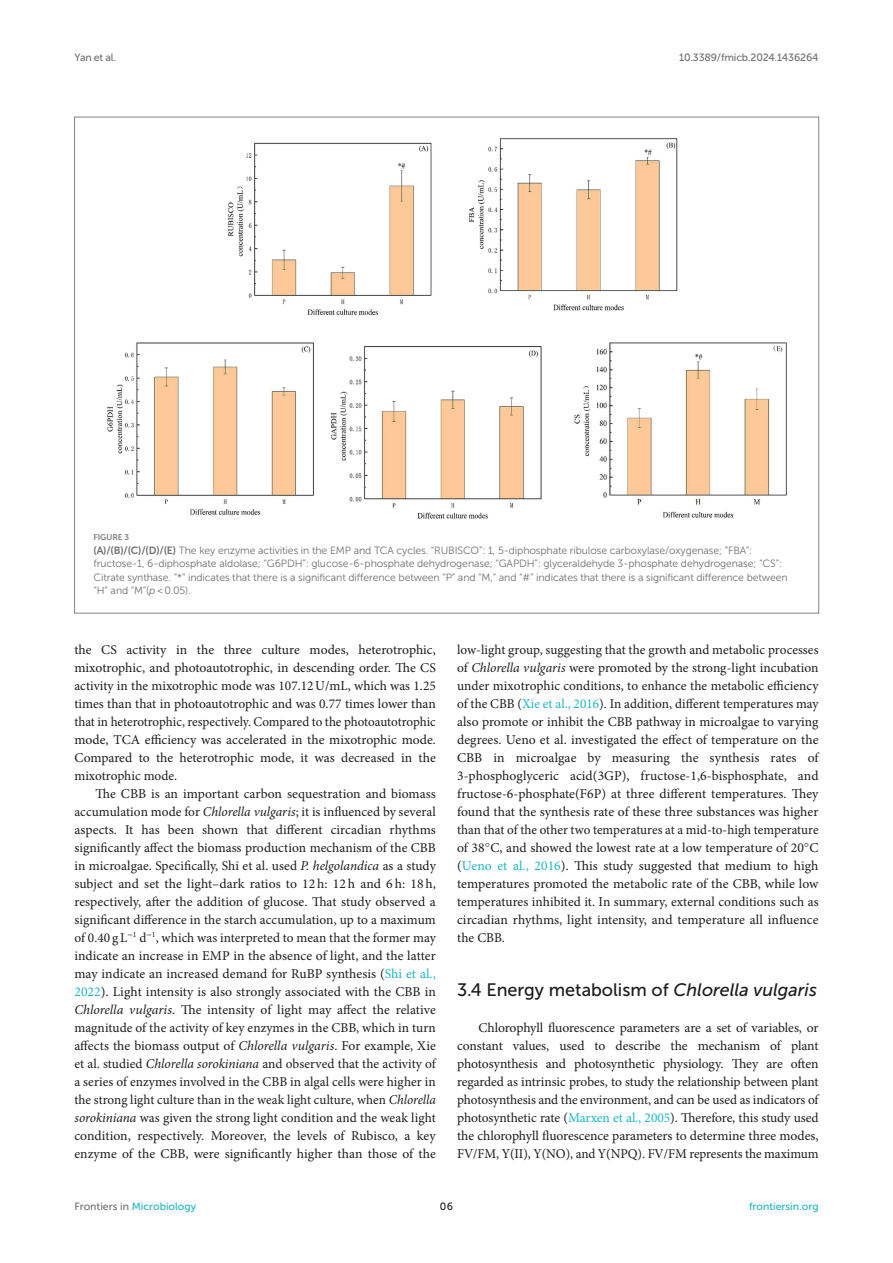
<style>
.page{position:relative;width:893px;height:1263px;background:#fff}
.page>*{position:absolute;margin:0;border:0;box-sizing:border-box;transform-origin:0 0}
.HEAD_2{font:18px "Museo Sans 500";color:#1b1c1b}
.TEXT{font:13.5px/18px "Minion Pro";color:#1b1c1b;text-align:justify}
.TEXT_FLUSH{font:13.5px/18px "Minion Pro";letter-spacing:-.005em;color:#1b1c1b;text-align:justify}
.FIG_LEG{font:10.5px/13.5px "Museo Sans 300";letter-spacing:-.01em;color:#706f70}
.t1{font:10.5px "Museo Sans 500";color:#1db5c3}
.t2{font:10.5px "Museo Sans 500";letter-spacing:-.015em;color:#706f70}
.t3{font:10.5px "Museo Sans 500";color:#1b1c1b}
.FIG_HD{font:8.25px "Museo Sans 700";letter-spacing:-.01em;color:#7e7f7f}
.s1{font-family:"Museo Sans 700"}
.s2{font-style:italic}
.s3{color:#1db5c3}
.s4{font-family:"STIX"}
.s5{color:#706f70}
</style>
<div class="page">
<img style="left:107px;top:138px;width:680px;height:381px">
<p class="t2" style="left:74px;top:51px;width:43px">Yan et al.</p>
<p class="t2" style="left:679px;top:51px;width:141px">10.3389/fmicb.2024.1436264</p>
<p class="FIG_HD" style="left:94px;top:533px;width:37px">FIGURE 3</p>
<p class="FIG_LEG" style="left:94px;top:543px;width:696px"><span class="s1">(A)/(B)/(C)/(D)/(E)</span> The key enzyme activities in the EMP and TCA cycles. “RUBISCO”: 1, 5-diphosphate ribulose carboxylase/oxygenase; “FBA”: fructose-1, 6-diphosphate aldolase; “G6PDH”: glucose-6-phosphate dehydrogenase; “GAPDH”: glyceraldehyde 3-phosphate dehydrogenase; “CS”:<br>Citrate synthase. “*” indicates that there is a significant difference between “P” and “M,” and “#” indicates that there is a significant difference between “H” and “M”(<span class="s2">p</span> &lt; 0.05).</p>
<p class="TEXT" style="left:74px;top:641px;width:363px">the CS activity in the three culture modes, heterotrophic, mixotrophic, and photoautotrophic, in descending order. The CS activity in the mixotrophic mode was 107.12U/mL, which was 1.25 times than that in photoautotrophic and was 0.77 times lower than that in heterotrophic, respectively. Compared to the photoautotrophic mode, TCA efficiency was accelerated in the mixotrophic mode.<br>Compared to the heterotrophic mode, it was decreased in the mixotrophic mode.</p>
<p class="TEXT" style="left:74px;top:785px;width:363px;text-indent:21px">The CBB is an important carbon sequestration and biomass accumulation mode for <span class="s2">Chlorella vulgaris</span>; it is influenced by several aspects. It has been shown that different circadian rhythms significantly affect the biomass production mechanism of the CBB in microalgae. Specifically, Shi et al. used <span class="s2">P. helgolandica</span> as a study subject and set the light–dark ratios to 12 h: 12 h and 6 h: 18 h, respectively, after the addition of glucose. That study observed a significant difference in the starch accumulation, up to a maximum of 0.40 g L<sup>−</sup><sup>1</sup> d<sup>−</sup><sup>1</sup>, which was interpreted to mean that the former may indicate an increase in EMP in the absence of light, and the latter may indicate an increased demand for RuBP synthesis (<span class="s3">Shi et al., 2022</span>). Light intensity is also strongly associated with the CBB in <span class="s2">Chlorella vulgaris</span>. The intensity of light may affect the relative magnitude of the activity of key enzymes in the CBB, which in turn affects the biomass output of <span class="s2">Chlorella vulgaris</span>. For example, Xie et al. studied <span class="s2">Chlorella sorokiniana</span> and observed that the activity of a series of enzymes involved in the CBB in algal cells were higher in the strong light culture than in the weak light culture, when <span class="s2">Chlorella sorokiniana</span> was given the strong light condition and the weak light condition, respectively. Moreover, the levels of Rubisco, a key enzyme of the CBB, were significantly higher than those of the</p>
<p class="TEXT" style="left:457px;top:641px;width:363px">low-light group, suggesting that the growth and metabolic processes of <span class="s2">Chlorella vulgaris</span> were promoted by the strong-light incubation under mixotrophic conditions, to enhance the metabolic efficiency of the CBB (<span class="s3">Xie et al., 2016</span>). In addition, different temperatures may also promote or inhibit the CBB pathway in microalgae to varying degrees. Ueno et al. investigated the effect of temperature on the CBB in microalgae by measuring the synthesis rates of 3-phosphoglyceric acid(3GP), fructose-1,6-bisphosphate, and fructose-6-phosphate(F6P) at three different temperatures. They found that the synthesis rate of these three substances was higher than that of the other two temperatures at a mid-to-high temperature of 38<span class="s4">°</span>C, and showed the lowest rate at a low temperature of 20<span class="s4">°</span>C (<span class="s3">Ueno et al., 2016</span>). This study suggested that medium to high temperatures promoted the metabolic rate of the CBB, while low temperatures inhibited it. In summary, external conditions such as circadian rhythms, light intensity, and temperature all influence the CBB.</p>
<p class="HEAD_2" style="left:457px;top:980px;width:361px">3.4 Energy metabolism of <span class="s2">Chlorella vulgaris</span></p>
<p class="TEXT_FLUSH" style="left:457px;top:1019px;width:363px;text-indent:21px">Chlorophyll fluorescence parameters are a set of variables, or constant values, used to describe the mechanism of plant photosynthesis and photosynthetic physiology. They are often regarded as intrinsic probes, to study the relationship between plant photosynthesis and the environment, and can be used as indicators of photosynthetic rate (<span class="s3">Marxen et al., 2005</span>). Therefore, this study used the chlorophyll fluorescence parameters to determine three modes, FV/FM, Y(II), Y(NO), and Y(NPQ). FV/FM represents the maximum</p>
<p class="t1" style="left:74px;top:1200px;width:123px"><span class="s5">Frontiers in</span> Microbiology</p>
<p class="t3" style="left:440px;top:1200px;width:15px">06</p>
<p class="t1" style="left:749px;top:1200px;width:71px">frontiersin.org</p>
</div>
